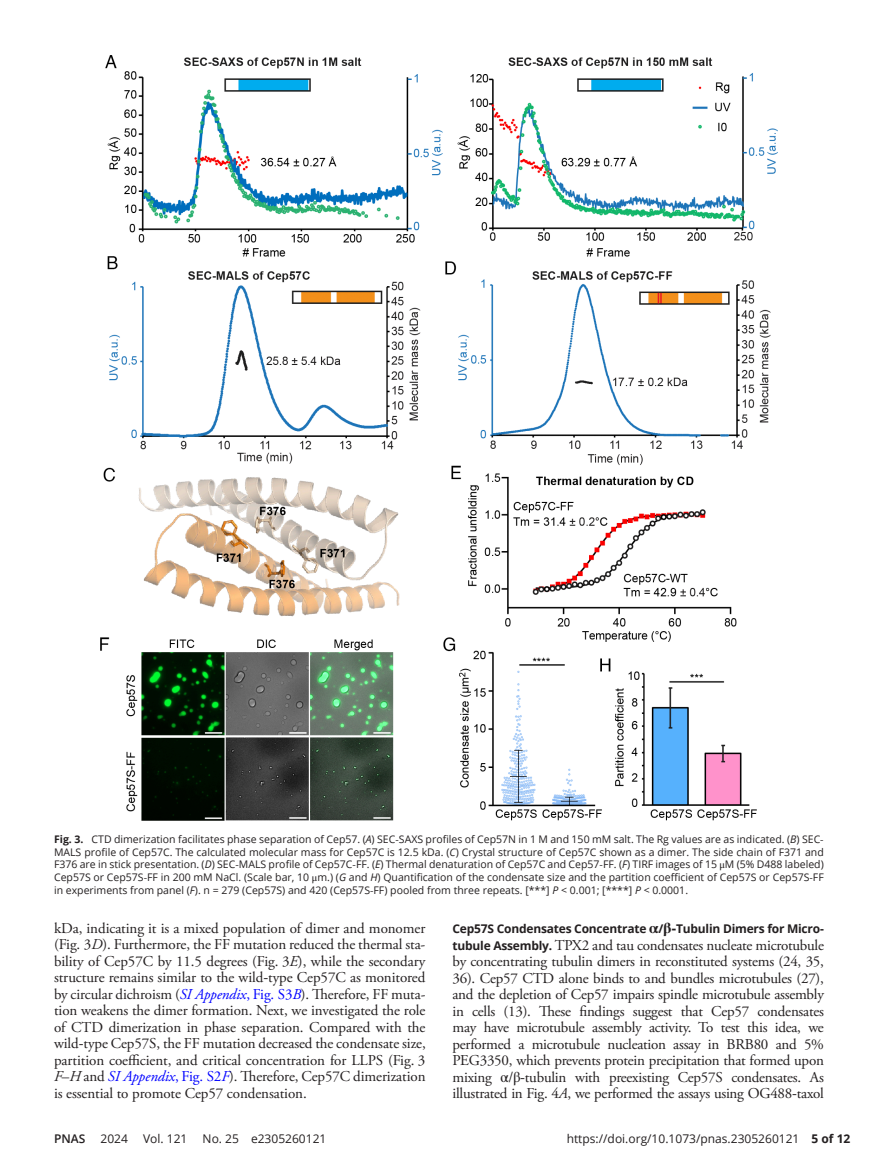
<style>
.page{position:relative;width:878px;height:1175px;background:#fff}
.page>*{position:absolute;margin:0;border:0;box-sizing:border-box;transform-origin:0 0}
.t1{font:15px/16.5px "Adobe Garamond Pro";letter-spacing:-.01em;color:#231f20;text-align:justify}
.t2{font:12px "Open Sans";color:#231f20}
.t3{font:700 12px "Open Sans";letter-spacing:-.015em;color:#231f20}
.t4{font:600 12px "Open Sans";color:#231f20}
.t5{font:10.5px/12.8px "Open Sans";color:#231f20;text-align:justify}
.s1{font-weight:700}
.s2{font-style:italic}
.s3{font-family:"STIX"}
.s4{font-style:italic;color:#00f}
.s5{color:#00f}
.s6{font-family:"STIX";font-size:15px}
.s7{font-family:"Open Sans";font-weight:700;font-size:12px}
</style>
<div class="page">
<img style="left:100px;top:55px;width:677px;height:765px">
<p class="t5" style="left:54px;top:832px;width:771px"><span class="s1">Fig. 3.</span> CTD dimerization facilitates phase separation of Cep57. (<span class="s2">A</span>) SEC<span class="s3">-</span>SAXS profiles of Cep57N in 1 M and 150 mM salt. The Rg values are as indicated. (<span class="s2">B</span>) SEC<span class="s3">-</span>MALS profile of Cep57C. The calculated molecular mass for Cep57C is 12.5 kDa. (<span class="s2">C</span>) Crystal structure of Cep57C shown as a dimer. The side chain of F371 and F376 are in stick presentation. (<span class="s2">D</span>) SEC<span class="s3">-</span>MALS profile of Cep57C<span class="s3">-</span>FF. (<span class="s2">E</span>) Thermal denaturation of Cep57C and Cep57<span class="s3">-</span>FF. (<span class="s2">F</span>) TIRF images of 15 <span class="s3">μ</span>M (5% D488 labeled)<br>Cep57S or Cep57S<span class="s3">-</span>FF in 200 mM NaCl. (Scale bar, 10 <span class="s3">μ</span>m.) (<span class="s2">G</span> and <span class="s2">H</span>) Quantification of the condensate size and the partition coefficient of Cep57S or Cep57S<span class="s3">-</span>FF in experiments from panel (<span class="s2">F</span>). n = 279 (Cep57S) and 420 (Cep57S<span class="s3">-</span>FF) pooled from three repeats. [***] <span class="s2">P</span> &lt; 0.001; [****] <span class="s2">P</span> &lt; 0.0001.</p>
<p class="t1" style="left:54px;top:920px;width:373px">kDa, indicating it is a mixed population of dimer and monomer (Fig. 3<span class="s2">D</span>). Furthermore, the FF mutation reduced the thermal sta&shy;bility of Cep57C by 11.5 degrees (Fig. 3<span class="s2">E</span>), while the secondary structure remains similar to the wild<span class="s3">-</span>type Cep57C as monitored by circular dichroism (<span class="s4">SI Appendix</span><span class="s5">, Fig. S3</span><span class="s4">B</span>). Therefore, FF muta&shy;tion weakens the dimer formation. Next, we investigated the role of CTD dimerization in phase separation. Compared with the wild<span class="s3">-</span>type Cep57S, the FF mutation decreased the condensate size, partition coefficient, and critical concentration for LLPS (Fig. 3<br><span class="s2">F</span>–<span class="s2">H</span> and <span class="s4">SI Appendix</span><span class="s5">, Fig. S2</span><span class="s4">F</span>). Therefore, Cep57C dimerization is essential to promote Cep57 condensation.</p>
<p class="t3" style="left:452px;top:920px;width:373px">Cep57S Condensates Concentrate <span class="s6">α</span>/<span class="s6">β-</span>Tubulin Dimers for Micro-</p>
<p class="t1" style="left:452px;top:937px;width:373px"><span class="s7">tubule Assembly.</span> TPX2 and tau condensates nucleate microtubule by concentrating tubulin dimers in reconstituted systems (24, 35, 36). Cep57 CTD alone binds to and bundles microtubules (27), and the depletion of Cep57 impairs spindle microtubule assembly in cells (13). These findings suggest that Cep57 condensates may have microtubule assembly activity. To test this idea, we performed a microtubule nucleation assay in BRB80 and 5% PEG3350, which prevents protein precipitation that formed upon mixing <span class="s3">α</span>/<span class="s3">β-</span>tubulin with preexisting Cep57S condensates. As illustrated in Fig. 4<span class="s2">A</span>, we performed the assays using OG488<span class="s3">-</span>taxol</p>
<p class="t4" style="left:54px;top:1130px;width:33px">PNAS</p>
<p class="t2" style="left:100px;top:1130px;width:29px">2024</p>
<p class="t2" style="left:143px;top:1130px;width:46px">Vol. 121</p>
<p class="t2" style="left:202px;top:1130px;width:125px">No. 25 e2305260121</p>
<p class="t2" style="left:566px;top:1130px;width:285px">https://doi.org/10.1073/pnas.2305260121 <span class="s1">5 of 12</span></p>
</div>
